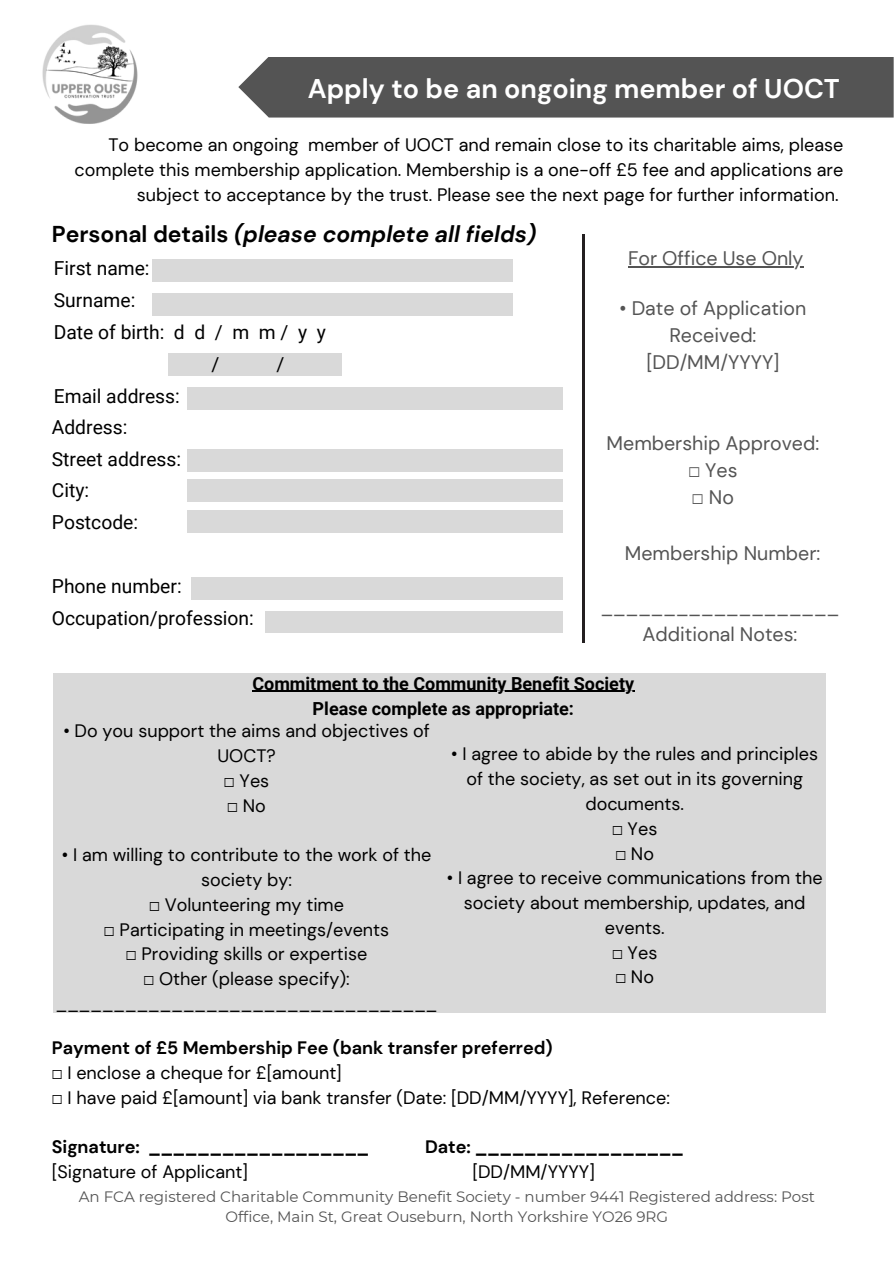
<style>
.page{position:relative;width:894px;height:1264px;background:#fff}
.page>*{position:absolute;margin:0;border:0;box-sizing:border-box;transform-origin:0 0}
.t1{font:700 27px "DM Sans";color:#fff}
.t2{font:italic 700 22.95px "DM Sans";color:#000}
.t3{font:19.5px/27px "DM Sans";color:#545454;text-align:center}
.t4{font:19.2px/31.8px "Roboto";color:#000}
.t5{font:18px/24.8px "DM Sans";color:#000;text-align:center}
.t6{font:700 18px/24.8px "Roboto";color:#000;text-align:center}
.t7{font:700 18px "DM Sans";color:#000}
.t8{font:15px/20.2px "Montserrat";color:#545454;text-align:center}
.s1{font-style:normal}
.s2{font-family:"Free Mono"}
.s3{font-weight:700}
</style>
<div class="page">
<div style="left:238px;top:57px;width:655px;height:60px;background:#545454"></div>
<hr style="left:627px;top:266px;width:176px;height:1px;background:#545454">
<div style="left:152px;top:259px;width:360px;height:22px;background:#d9d9d9"></div>
<div style="left:187px;top:449px;width:375px;height:23px;background:#d9d9d9"></div>
<div style="left:187px;top:480px;width:375px;height:22px;background:#d9d9d9"></div>
<div style="left:152px;top:293px;width:360px;height:22px;background:#d9d9d9"></div>
<div style="left:167px;top:353px;width:174px;height:22px;background:#d9d9d9"></div>
<div style="left:187px;top:510px;width:375px;height:23px;background:#d9d9d9"></div>
<div style="left:187px;top:387px;width:375px;height:23px;background:#d9d9d9"></div>
<div style="left:191px;top:577px;width:371px;height:22px;background:#d9d9d9"></div>
<div style="left:266px;top:611px;width:297px;height:21px;background:#d9d9d9"></div>
<img style="left:42px;top:24px;width:96px;height:100px">
<hr style="left:582px;top:234px;width:2px;height:408px;background:#231f20">
<div style="left:53px;top:673px;width:772px;height:340px;background:#d9d9d9"></div>
<hr style="left:252px;top:691px;width:382px;height:1px;background:#000">
<h4 class="t1" style="left:307px;top:72px;width:533px">Apply to be an ongoing member of UOCT</h4>
<h4 class="t5" style="left:75px;top:132px;width:770px;text-align:right">To become an ongoing member of UOCT and remain close to its charitable aims, please complete this membership application. Membership is a one-off £5 fee and applications are subject to acceptance by the trust. Please see the next page for further information.</h4>
<h4 class="t2" style="left:52px;top:219px;width:486px"><span class="s1">Personal details</span> (please complete all fields)</h4>
<p class="t4" style="left:54px;top:253px;width:97px">First name:</p>
<p class="t4" style="left:54px;top:284px;width:83px">Surname:</p>
<p class="t4" style="left:54px;top:316px;width:273px">Dateofbirth: d d / m m/ y y</p>
<p class="t4" style="left:211px;top:348px;width:9px">/</p>
<p class="t4" style="left:276px;top:348px;width:9px">/</p>
<p class="t4" style="left:54px;top:380px;width:127px">Email address:</p>
<h4 class="t4" style="left:52px;top:411px;width:131px">Address:<br>Street address:<br>City:<br>Postcode:</h4>
<h4 class="t4" style="left:52px;top:570px;width:203px">Phone number:<br>Occupation/profession:</h4>
<h4 class="t3" style="left:627px;top:245px;width:177px">For Office Use Only</h4>
<h4 class="t3" style="left:619px;top:295px;width:188px">• Date of Application<br>Received: [DD/MM/YYYY]</h4>
<h2 class="t3" style="left:606px;top:430px;width:214px">Membership Approved: <span class="s2">☐</span> Yes<br><span class="s2">☐</span> No</h2>
<p class="t3" style="left:624px;top:539px;width:197px">Membership Number:</p>
<h1 class="t3" style="left:600px;top:593px;width:240px">___________________<br>Additional Notes:</h1>
<h4 class="t6" style="left:252px;top:671px;width:383px">Commitment to the Community Benefit Society<br>Please complete as appropriate:</h4>
<h3 class="t5" style="left:63px;top:719px;width:368px">• Do you support the aims and objectives of<br>UOCT?<br><span class="s2">☐</span> Yes<br><span class="s2">☐</span> No</h3>
<h4 class="t5" style="left:56px;top:842px;width:383px">• I am willing to contribute to the work of the society by:<br><span class="s2">☐</span> Volunteering my time<br><span class="s2">☐</span> Participating in meetings/events<br><span class="s2">☐</span> Providing skills or expertise<br><span class="s2">☐</span> Other (please specify): _________________________________</h4>
<h4 class="t5" style="left:52px;top:1035px;width:619px;text-align:left"><span class="s3">Payment of £5 Membership Fee (bank transfer preferred)<br></span><span class="s2">☐</span> I enclose a cheque for £[amount]<br><span class="s2">☐</span> I have paid £[amount] via bank transfer (Date: [DD/MM/YYYY], Reference:</h4>
<h4 class="t7" style="left:52px;top:1135px;width:319px">Signature: __________________</h4>
<h4 class="t7" style="left:425px;top:1135px;width:260px">Date: _________________</h4>
<h4 class="t5" style="left:52px;top:1159px;width:198px">[Signature of Applicant]</h4>
<h4 class="t5" style="left:472px;top:1159px;width:124px">[DD/MM/YYYY]</h4>
<h4 class="t5" style="left:451px;top:742px;width:368px">• I agree to abide by the rules and principles of the society, as set out in its governing documents.<br><span class="s2">☐</span> Yes<br><span class="s2">☐</span> No</h4>
<h4 class="t5" style="left:446px;top:865px;width:377px">• I agree to receive communications from the society about membership, updates, and events.<br><span class="s2">☐</span> Yes<br><span class="s2">☐</span> No</h4>
<h4 class="t8" style="left:79px;top:1186px;width:737px">An FCA registered Charitable Community Benefit Society - number 9441 Registered address: Post<br>Office, Main St, Great Ouseburn, North Yorkshire YO26 9RG</h4>
</div>
